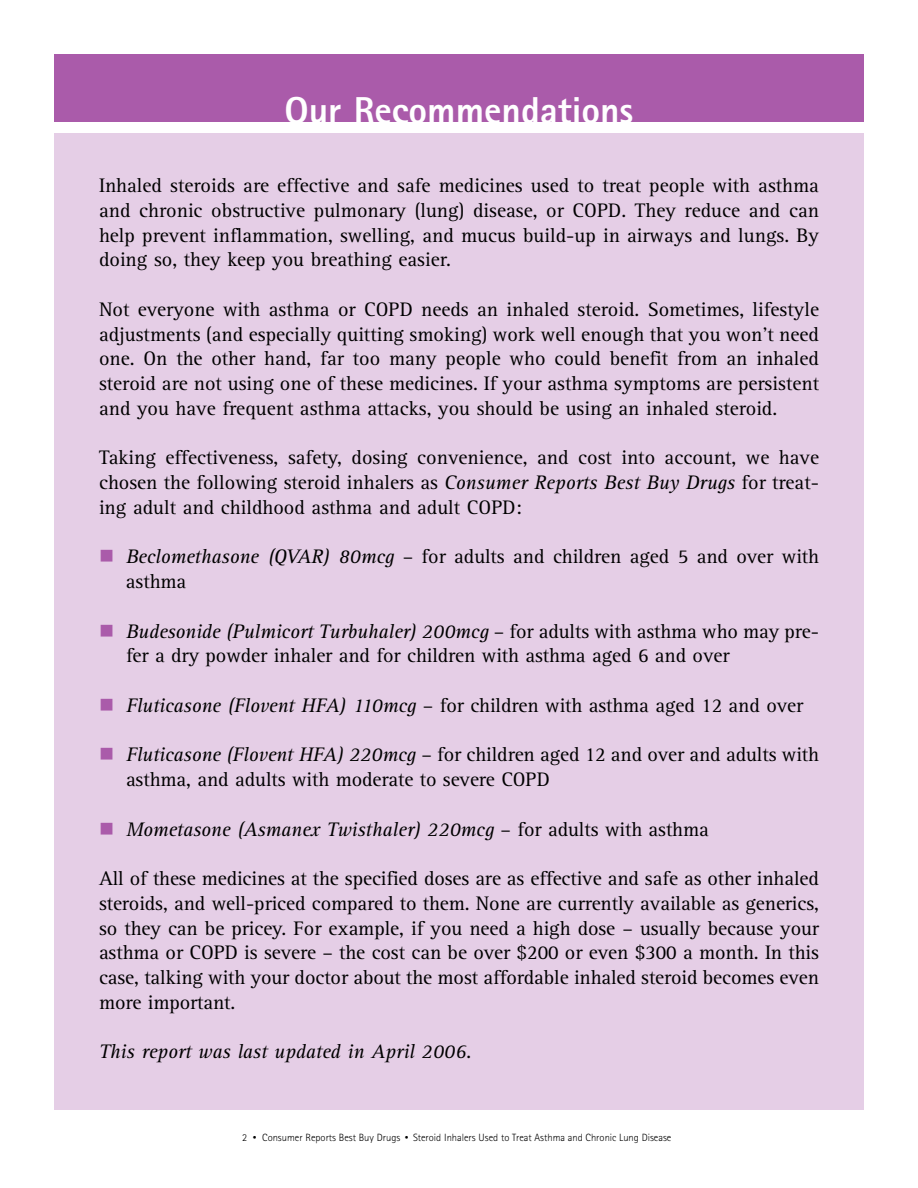
<style>
.page{position:relative;width:918px;height:1188px;background:#fff}
.page>*{position:absolute;margin:0;border:0;box-sizing:border-box;transform-origin:0 0}
.t1{font:800 37.5px "Rotis Sans Serif";color:#fff}
.t2{font:20.25px/24.8px "Rotis Serif";letter-spacing:-.005em;color:#000;text-align:justify}
.t3{font:italic 20.25px "Rotis Serif";letter-spacing:-.005em;color:#000}
.t4{font:300 10.5px "Rotis Sans Serif";color:#000}
.s1{font-style:italic}
.s2{color:#aa5baa}
.s3{font-style:normal}
.s4{font-weight:400;font-size:7.5px}
</style>
<div class="page">
<div style="left:54px;top:54px;width:810px;height:68px;background:#aa5baa"></div>
<div style="left:54px;top:133px;width:810px;height:977px;background:#e5cee6"></div>
<h1 class="t1" style="left:285px;top:97px;width:350px">Our Recommendations</h1>
<p class="t2" style="left:99px;top:175px;width:722px">Inhaled steroids are effective and safe medicines used to treat people with asthma and chronic obstructive pulmonary (lung) disease, or COPD. They reduce and can help prevent inflammation, swelling, and mucus build-up in airways and lungs. By doing so, they keep you breathing easier.</p>
<p class="t2" style="left:99px;top:299px;width:722px">Not everyone with asthma or COPD needs an inhaled steroid. Sometimes, lifestyle adjustments (and especially quitting smoking) work well enough that you won’t need one. On the other hand, far too many people who could benefit from an inhaled steroid are not using one of these medicines. If your asthma symptoms are persistent and you have frequent asthma attacks, you should be using an inhaled steroid.</p>
<p class="t2" style="left:99px;top:448px;width:722px">Taking effectiveness, safety, dosing convenience, and cost into account, we have chosen the following steroid inhalers as <span class="s1">Consumer Reports Best Buy Drugs</span> for treat&shy;ing adult and childhood asthma and adult COPD:</p>
<p class="t2" style="left:126px;top:547px;width:695px;text-indent:-27px"><span class="s2">■</span> <span class="s1">Beclomethasone (QVAR) 80mcg</span> – for adults and children aged 5 and over with asthma</p>
<p class="t2" style="left:126px;top:621px;width:695px;text-indent:-27px"><span class="s2">■</span> <span class="s1">Budesonide (Pulmicort Turbuhaler) 200mcg</span> – for adults with asthma who may pre&shy;fer a dry powder inhaler and for children with asthma aged 6 and over</p>
<p class="t2" style="left:99px;top:695px;width:706px"><span class="s2">■</span> <span class="s1">Fluticasone (Flovent HFA) 110mcg</span> – for children with asthma aged 12 and over</p>
<p class="t2" style="left:126px;top:745px;width:695px;text-indent:-27px"><span class="s2">■</span> <span class="s1">Fluticasone (Flovent HFA) 220mcg</span> – for children aged 12 and over and adults with asthma, and adults with moderate to severe COPD</p>
<p class="t3" style="left:99px;top:822px;width:611px"><span class="s2">■</span> Mometasone (Asmanex Twisthaler) 220mcg <span class="s3">– for adults with asthma</span></p>
<p class="t2" style="left:99px;top:868px;width:722px">All of these medicines at the specified doses are as effective and safe as other inhaled steroids, and well-priced compared to them. None are currently available as generics, so they can be pricey. For example, if you need a high dose – usually because your asthma or COPD is severe – the cost can be over $200 or even $300 a month. In this case, talking with your doctor about the most affordable inhaled steroid becomes even more important.</p>
<p class="t3" style="left:99px;top:1045px;width:374px">This report was last updated in April 2006.</p>
<p class="t4" style="left:242px;top:1134px;width:431px">2 <span class="s4">•</span> Consumer Reports Best Buy Drugs <span class="s4">•</span> Steroid Inhalers Used to Treat Asthma and Chronic Lung Disease</p>
</div>
